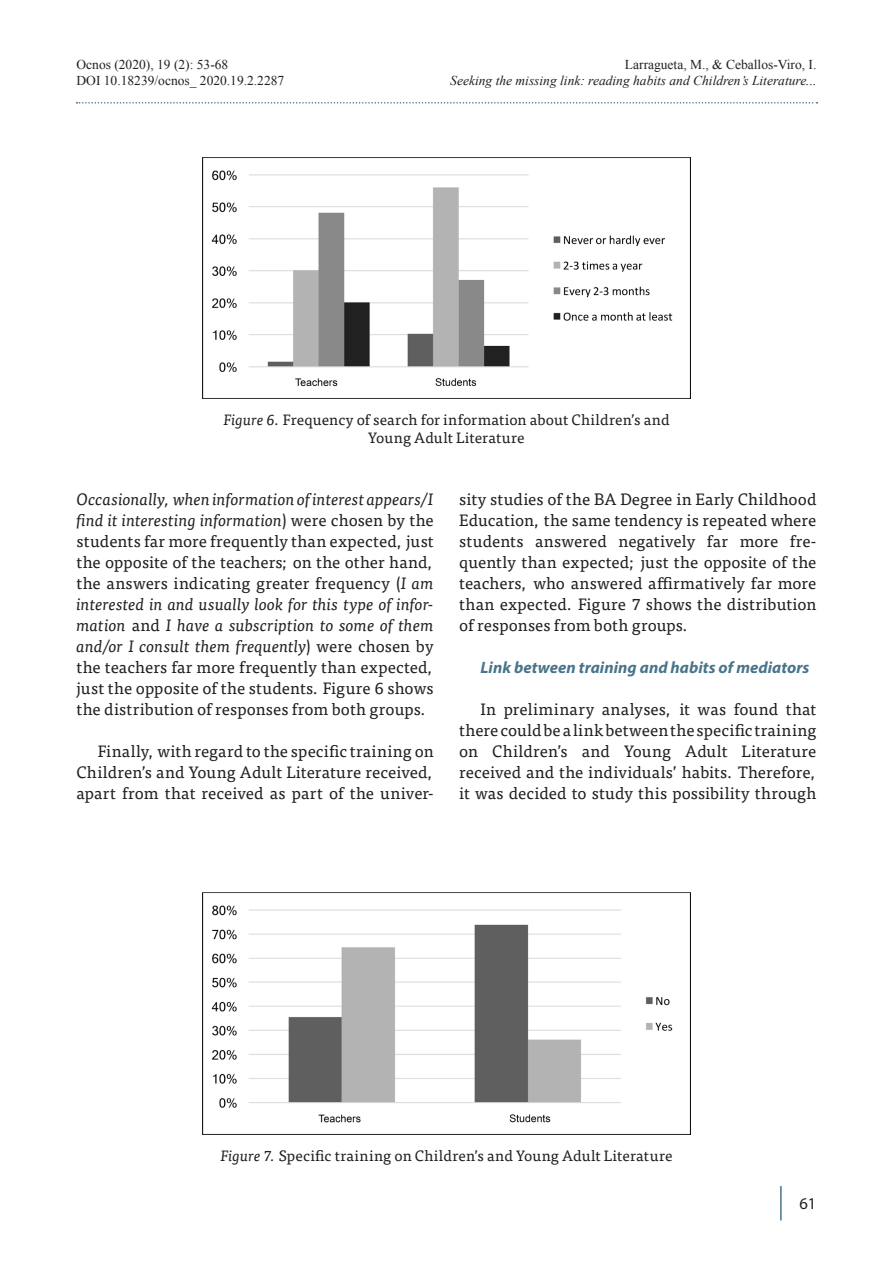
<style>
.page{position:relative;width:893px;height:1263px;background:#fff}
.page>*{position:absolute;margin:0;border:0;box-sizing:border-box;transform-origin:0 0}
.Texto_corrido{font:16.5px/21px "Tisa Pro";letter-spacing:.005em;color:#231f20;text-align:justify}
.Subapartado__quede_e{font:italic 700 16.5px "Myriad Pro";letter-spacing:.005em;color:#49748a}
.t1{font:16.5px "Myriad Pro";color:#231f20}
.Título_figuras-graf{font:15px/18px "Tisa Pro";letter-spacing:.01em;color:#231f20;text-align:center}
.t2{font:13.5px/16.2px "Times New Roman";color:#231f20}
.t3{font:italic 13.5px "Times New Roman";color:#231f20}
.s1{font-style:italic}
</style>
<div class="page">
<svg style="left:77px;top:102px;width:740px;height:2px"></svg>
<hr style="left:780px;top:1187px;width:2px;height:33px;background:#49748a">
<img style="left:203px;top:157px;width:487px;height:242px">
<img style="left:203px;top:893px;width:487px;height:241px">
<p class="t2" style="left:77px;top:56px;width:209px">Ocnos (2020), 19 (2): 53-68<br>DOI 10.18239/ocnos_ 2020.19.2.2287</p>
<p class="t2" style="left:625px;top:56px;width:193px">Larragueta, M., &amp; Ceballos-Viro, I.</p>
<p class="t3" style="left:450px;top:71px;width:368px">Seeking the missing link: reading habits and Children’s Literature...</p>
<p class="Título_figuras-graf" style="left:223px;top:410px;width:448px"><span class="s1">Figure 6.</span> Frequency of search for information about Children’s and<br>Young Adult Literature</p>
<p class="Texto_corrido" style="left:77px;top:488px;width:359px"><span class="s1">Occasionally, when information of interest appears/I find it interesting information</span>) were chosen by the students far more frequently than expected, just the opposite of the teachers; on the other hand, the answers indicating greater frequency (<span class="s1">I am interested in and usually look for this type of infor&shy;mation</span> and <span class="s1">I have a subscription to some of them and/or I consult them frequently</span>) were chosen by the teachers far more frequently than expected, just the opposite of the students. Figure 6 shows the distribution of responses from both groups.</p>
<p class="Texto_corrido" style="left:77px;top:740px;width:359px;text-indent:21px">Finally, with regard to the specific training on Children’s and Young Adult Literature received, apart from that received as part of the univer-</p>
<p class="Texto_corrido" style="left:459px;top:488px;width:359px">sity studies of the BA Degree in Early Childhood Education, the same tendency is repeated where students answered negatively far more fre&shy;quently than expected; just the opposite of the teachers, who answered affirmatively far more than expected. Figure 7 shows the distribution of responses from both groups.</p>
<h4 class="Subapartado__quede_e" style="left:480px;top:656px;width:330px">Link between training and habits of mediators</h4>
<p class="Texto_corrido" style="left:459px;top:698px;width:359px;text-indent:21px">In preliminary analyses, it was found that there could be a link between the specific training on Children’s and Young Adult Literature received and the individuals’ habits. Therefore, it was decided to study this possibility through</p>
<p class="Título_figuras-graf" style="left:220px;top:1146px;width:454px"><span class="s1">Figure 7.</span> Specific training on Children’s and Young Adult Literature</p>
<p class="t1" style="left:799px;top:1194px;width:18px">61</p>
</div>
